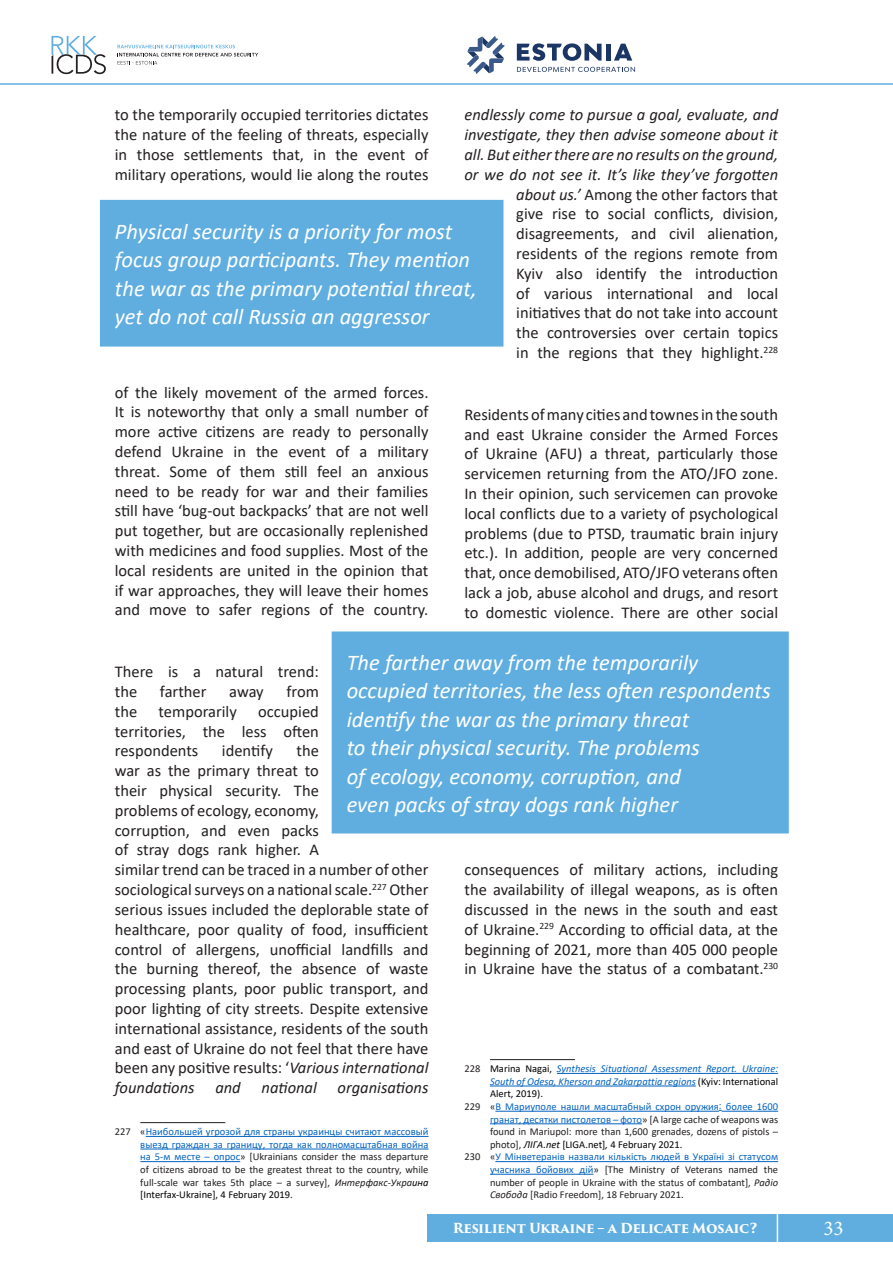
<style>
.page{position:relative;width:893px;height:1263px;background:#fff}
.page>*{position:absolute;margin:0;border:0;box-sizing:border-box;transform-origin:0 0}
.bbox{font:italic 22.5px/28.5px "Calibri";color:#fff}
.t1{font:21px "Minion Pro";color:#fff}
.t2{font:16.5px/19.8px "Calibri";color:#231f20;text-align:justify}
.t3{font:italic 16.5px "Calibri";color:#231f20}
.t4{font:700 13.5px "Trajan Pro 3";letter-spacing:-.03em;color:#fff}
.FOOTnote{font:10.5px/12.6px "Calibri";color:#231f20;text-align:justify}
.FOOTnote-2{font:italic 10.5px/12.6px "Calibri";color:#0563c1;text-align:justify}
.s1{font-style:italic}
.s2{font-style:normal;color:#231f20}
.s3{font-style:normal;color:#000}
.s4{color:#0563c1}
.s5{font-style:italic;color:#000}
.s6{color:#000}
</style>
<div class="page">
<hr style="left:140px;top:1122px;width:85px;height:1px;background:#231f20">
<hr style="left:146px;top:1136px;width:282px;height:1px;background:#0563c1">
<hr style="left:140px;top:1149px;width:288px;height:1px;background:#0563c1">
<hr style="left:140px;top:1161px;width:100px;height:1px;background:#0563c1">
<hr style="left:490px;top:1059px;width:85px;height:1px;background:#231f20">
<hr style="left:557px;top:1073px;width:221px;height:1px;background:#0563c1">
<hr style="left:490px;top:1086px;width:206px;height:1px;background:#0563c1">
<hr style="left:495px;top:1111px;width:224px;height:1px;background:#0563c1">
<hr style="left:722px;top:1111px;width:56px;height:1px;background:#0563c1">
<hr style="left:490px;top:1123px;width:152px;height:1px;background:#0563c1">
<hr style="left:495px;top:1161px;width:283px;height:1px;background:#0563c1">
<hr style="left:490px;top:1174px;width:103px;height:1px;background:#0563c1">
<hr style="left:0;top:83px;width:893px;height:2px;background:#60aee0">
<svg style="left:52px;top:36px;width:54px;height:38px"></svg>
<svg style="left:117px;top:45px;width:141px;height:20px"></svg>
<svg style="left:467px;top:36px;width:38px;height:38px"></svg>
<div style="left:606px;top:44px;width:5px;height:17px;background:#1b3565"></div>
<svg style="left:614px;top:44px;width:18px;height:17px"></svg>
<svg style="left:517px;top:43px;width:85px;height:18px"></svg>
<svg style="left:517px;top:67px;width:118px;height:5px"></svg>
<div style="left:428px;top:1214px;width:465px;height:28px;background:#60aee0"></div>
<hr style="left:777px;top:1194px;width:1px;height:69px;background:#fff">
<div style="left:107px;top:207px;width:389px;height:132px;background:#60aee0"></div>
<div style="left:100px;top:200px;width:403px;height:147px;border:15px solid #60aee0"></div>
<div style="left:339px;top:639px;width:442px;height:187px;background:#60aee0"></div>
<div style="left:332px;top:631px;width:457px;height:202px;border:15px solid #60aee0"></div>
<p class="t2" style="left:115px;top:105px;width:315px">to the temporarily occupied territories dictates the nature of the feeling of threats, especially in those settlements that, in the event of military operations, would lie along the routes</p>
<p class="t2" style="left:464px;top:105px;width:315px;text-align:right"><span class="s1">endlessly come to pursue a goal, evaluate, and investigate, they then advise someone about it all. But either there are no results on the ground, or we do not see it. It’s like they’ve forgotten about us.’</span> Among the other factors that<br>give rise to social conflicts, division, disagreements, and civil alienation, residents of the regions remote from<br>Kyiv also identify the introduction<br>of various international and local initiatives that do not take into account<br>the controversies over certain topics<br>in the regions that they highlight.<sup>228</sup></p>
<p class="bbox" style="left:115px;top:216px;width:363px">Physical security is a priority for most focus group participants. They mention the war as the primary potential threat, yet do not call Russia an aggressor</p>
<p class="t2" style="left:115px;top:382px;width:315px">of the likely movement of the armed forces.<br>It is noteworthy that only a small number of more active citizens are ready to personally defend Ukraine in the event of a military threat. Some of them still feel an anxious need to be ready for war and their families still have ‘bug-out backpacks’ that are not well put together, but are occasionally replenished with medicines and food supplies. Most of the local residents are united in the opinion that if war approaches, they will leave their homes and move to safer regions of the country.</p>
<p class="t2" style="left:464px;top:404px;width:315px">Residents of many cities and townes in the south and east Ukraine consider the Armed Forces of Ukraine (AFU) a threat, particularly those servicemen returning from the ATO/JFO zone.<br>In their opinion, such servicemen can provoke local conflicts due to a variety of psychological problems (due to PTSD, traumatic brain injury etc.). In addition, people are very concerned that, once demobilised, ATO/JFO veterans often lack a job, abuse alcohol and drugs, and resort to domestic violence. There are other social</p>
<p class="bbox" style="left:347px;top:647px;width:426px">The farther away from the temporarily occupied territories, the less often respondents identify the war as the primary threat<br>to their physical security. The problems<br>of ecology, economy, corruption, and<br>even packs of stray dogs rank higher</p>
<p class="t2" style="left:115px;top:661px;width:206px">There is a natural trend: the</p>
<p class="t2" style="left:160px;top:681px;width:48px">farther</p>
<p class="t2" style="left:229px;top:681px;width:36px">away</p>
<p class="t2" style="left:286px;top:681px;width:34px">from</p>
<p class="t2" style="left:115px;top:701px;width:24px">the</p>
<p class="t2" style="left:159px;top:701px;width:80px">temporarily</p>
<p class="t2" style="left:115px;top:701px;width:206px;text-indent:143px">occupied territories, the less often respondents</p>
<p class="t2" style="left:222px;top:741px;width:52px">identify</p>
<p class="t2" style="left:115px;top:741px;width:315px;text-align:left;text-indent:182px">the<br>war as the primary threat to<br>their physical security. The<br>problems of ecology, economy,<br>corruption, and even packs<br>of stray dogs rank higher. A<br>similar trend can be traced in a number of other sociological surveys on a national scale.<sup>227</sup> Other serious issues included the deplorable state of healthcare, poor quality of food, insufficient control of allergens, unofficial landfills and the burning thereof, the absence of waste processing plants, poor public transport, and poor lighting of city streets. Despite extensive international assistance, residents of the south and east of Ukraine do not feel that there have been any positive results: ‘<span class="s1">Various international foundations</span></p>
<p class="t2" style="left:464px;top:859px;width:315px">consequences of military actions, including the availability of illegal weapons, as is often discussed in the news in the south and east of Ukraine.<sup>229</sup> According to official data, at the beginning of 2021, more than 405 000 people in Ukraine have the status of a combatant.<sup>230</sup></p>
<p class="FOOTnote-2" style="left:490px;top:1062px;width:290px;text-indent:-26px"><span class="s2">228</span> <span class="s3">Marina Nagai,</span> Synthesis Situational Assessment Report. Ukraine:<br>South of Odesa, Kherson and Zakarpattia regions <span class="s3">(Kyiv: International Alert, 2019).</span></p>
<p class="FOOTnote" style="left:490px;top:1100px;width:290px;text-indent:-26px">229 «<span class="s4">В Мариуполе нашли масштабный схрон оружия: более 1600 гранат, десятки пистолетов – фото</span>» [A large cache of weapons was found in Mariupol: more than 1,600 grenades, dozens of pistols – photo], <span class="s5">ЛIГА.net</span> <span class="s6">[LIGA.net]</span><span class="s5">,</span> <span class="s6">4 February 2021.</span></p>
<p class="FOOTnote" style="left:490px;top:1150px;width:290px;text-indent:-26px">230 «<span class="s4">У Мінветеранів назвали кількість людей в Україні зі статусом учасника бойових дій</span>» [The Ministry of Veterans named the number of people in Ukraine with the status of combatant], <span class="s1">Радіо Свобода</span> [Radio Freedom], 18 February 2021<span class="s6">.</span></p>
<p class="t4" style="left:453px;top:1218px;width:306px">Resilient Ukraine – a Delicate Mosaic?</p>
<p class="t1" style="left:823px;top:1214px;width:22px">33</p>
<p class="t3" style="left:215px;top:1076px;width:27px">and</p>
<p class="t3" style="left:262px;top:1076px;width:57px">national</p>
<p class="t3" style="left:338px;top:1076px;width:92px">organisations</p>
<p class="FOOTnote" style="left:140px;top:1125px;width:290px;text-indent:-26px">227 «<span class="s4">Наибольшей угрозой для страны украинцы считают массовый выезд граждан за границу, тогда как полномасштабная война на 5-м месте – опрос</span>» [Ukrainians consider the mass departure of citizens abroad to be the greatest threat to the country, while full-scale war takes 5th place – a survey], <span class="s1">Интерфакс-Укра</span><span class="s5">ина </span><span class="s6">[Interfax-Ukraine], 4 February 2019.</span></p>
</div>
